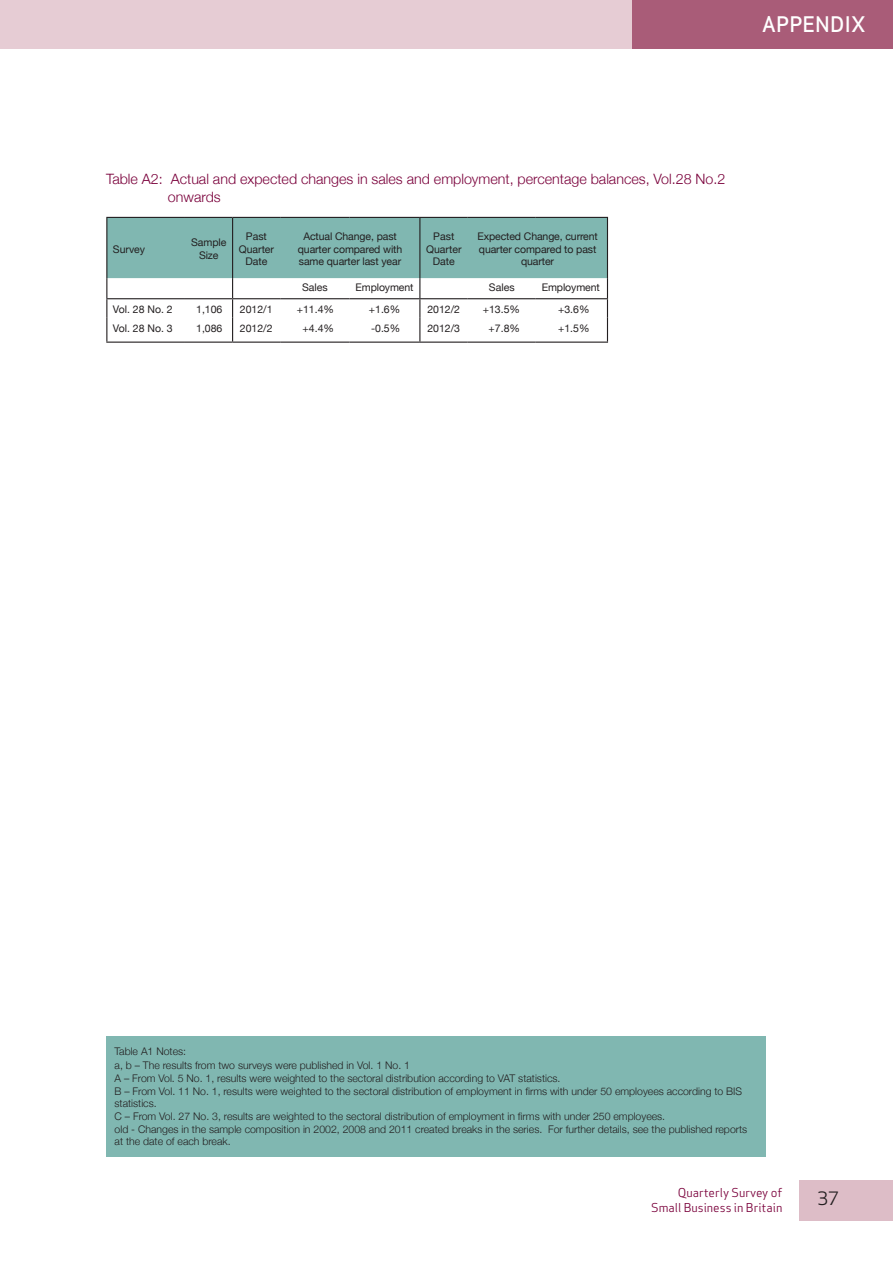
<style>
.page{position:relative;width:893px;height:1263px;background:#fff}
.page>*{position:absolute;margin:0;border:0;box-sizing:border-box;transform-origin:0 0}
.t1{font:21px "Apex Sans Medium T";color:#fff}
.t2{font:18px "Apex Sans Book T";color:#231f20}
.t3{font:300 14.25px/18px "Helvetica Neue";color:#7a003b}
.t4{font:12px/14.4px "Apex Sans Book T";color:#7a003b;text-align:right}
.t5{font:300 10.5px/13.4px "Helvetica Neue";color:#231f20}
.t6{font:10.5px/12.6px "Helvetica Neue";letter-spacing:-.01em;color:#231f20;text-align:center}
</style>
<div class="page">
<div style="left:631px;top:0;width:262px;height:49px;background:#a95c78"></div>
<div style="left:0;top:0;width:631px;height:49px;background:#e6ccd4"></div>
<div style="left:106px;top:1036px;width:659px;height:120px;background:#80b7b1"></div>
<svg style="left:106px;top:217px;width:502px;height:125px"></svg>
<hr style="left:106px;top:342px;width:79px;height:1px;background:#231f20">
<hr style="left:185px;top:342px;width:48px;height:1px;background:#231f20">
<hr style="left:233px;top:342px;width:47px;height:1px;background:#231f20">
<hr style="left:280px;top:342px;width:70px;height:1px;background:#231f20">
<hr style="left:350px;top:342px;width:70px;height:1px;background:#231f20">
<hr style="left:420px;top:342px;width:48px;height:1px;background:#231f20">
<hr style="left:468px;top:342px;width:68px;height:1px;background:#231f20">
<hr style="left:536px;top:342px;width:72px;height:1px;background:#231f20">
<div style="left:799px;top:1180px;width:94px;height:40px;background:#ddbdc7"></div>
<h1 class="t1" style="left:762px;top:10px;width:105px">APPENDIX</h1>
<h3 class="t3" style="left:168px;top:169px;width:559px;text-indent:-62px">Table A2: Actual and expected changes in sales and employment, percentage balances, Vol.28 No.2 onwards</h3>
<p class="t6" style="left:113px;top:242px;width:34px">Survey</p>
<p class="t6" style="left:191px;top:236px;width:37px">Sample<br>Size</p>
<p class="t6" style="left:239px;top:229px;width:37px">Past<br>Quarter<br>Date</p>
<p class="t6" style="left:298px;top:229px;width:106px">Actual Change, past quarter compared with same quarter last year</p>
<p class="t6" style="left:426px;top:229px;width:37px">Past<br>Quarter<br>Date</p>
<p class="t6" style="left:477px;top:229px;width:122px">Expected Change, current quarter compared to past quarter</p>
<p class="t6" style="left:302px;top:280px;width:27px">Sales</p>
<p class="t6" style="left:356px;top:280px;width:60px">Employment</p>
<p class="t6" style="left:489px;top:280px;width:27px">Sales</p>
<p class="t6" style="left:542px;top:280px;width:60px">Employment</p>
<p class="t6" style="left:113px;top:302px;width:61px">Vol. 28 No. 2</p>
<p class="t6" style="left:196px;top:302px;width:28px">1,106</p>
<p class="t6" style="left:240px;top:302px;width:34px">2012/1</p>
<p class="t6" style="left:297px;top:302px;width:39px">+11.4%</p>
<p class="t6" style="left:369px;top:302px;width:33px">+1.6%</p>
<p class="t6" style="left:427px;top:302px;width:34px">2012/2</p>
<p class="t6" style="left:483px;top:302px;width:39px">+13.5%</p>
<p class="t6" style="left:558px;top:302px;width:33px">+3.6%</p>
<p class="t6" style="left:113px;top:321px;width:61px">Vol. 28 No. 3</p>
<p class="t6" style="left:196px;top:321px;width:28px">1,086</p>
<p class="t6" style="left:240px;top:321px;width:34px">2012/2</p>
<p class="t6" style="left:303px;top:321px;width:33px">+4.4%</p>
<p class="t6" style="left:371px;top:321px;width:31px">-0.5%</p>
<p class="t6" style="left:427px;top:321px;width:34px">2012/3</p>
<p class="t6" style="left:489px;top:321px;width:33px">+7.8%</p>
<p class="t6" style="left:558px;top:321px;width:33px">+1.5%</p>
<p class="t5" style="left:115px;top:1044px;width:629px">Table A1 Notes:<br>a, b – The results from two surveys were published in Vol. 1 No. 1<br>A – From Vol. 5 No. 1, results were weighted to the sectoral distribution according to VAT statistics.<br>B – From Vol. 11 No. 1, results were weighted to the sectoral distribution of employment in firms with under 50 employees according to BIS</p>
<p class="t5" style="left:115px;top:1095px;width:634px">statistics.<br>C – From Vol. 27 No. 3, results are weighted to the sectoral distribution of employment in firms with under 250 employees.<br>old - Changes in the sample composition in 2002, 2008 and 2011 created breaks in the series. For further details, see the published reports</p>
<p class="t5" style="left:115px;top:1133px;width:118px">at the date of each break.</p>
<p class="t4" style="left:651px;top:1185px;width:133px">Quarterly Survey of<br>Small Business in Britain</p>
<h2 class="t2" style="left:817px;top:1187px;width:23px">37</h2>
</div>
